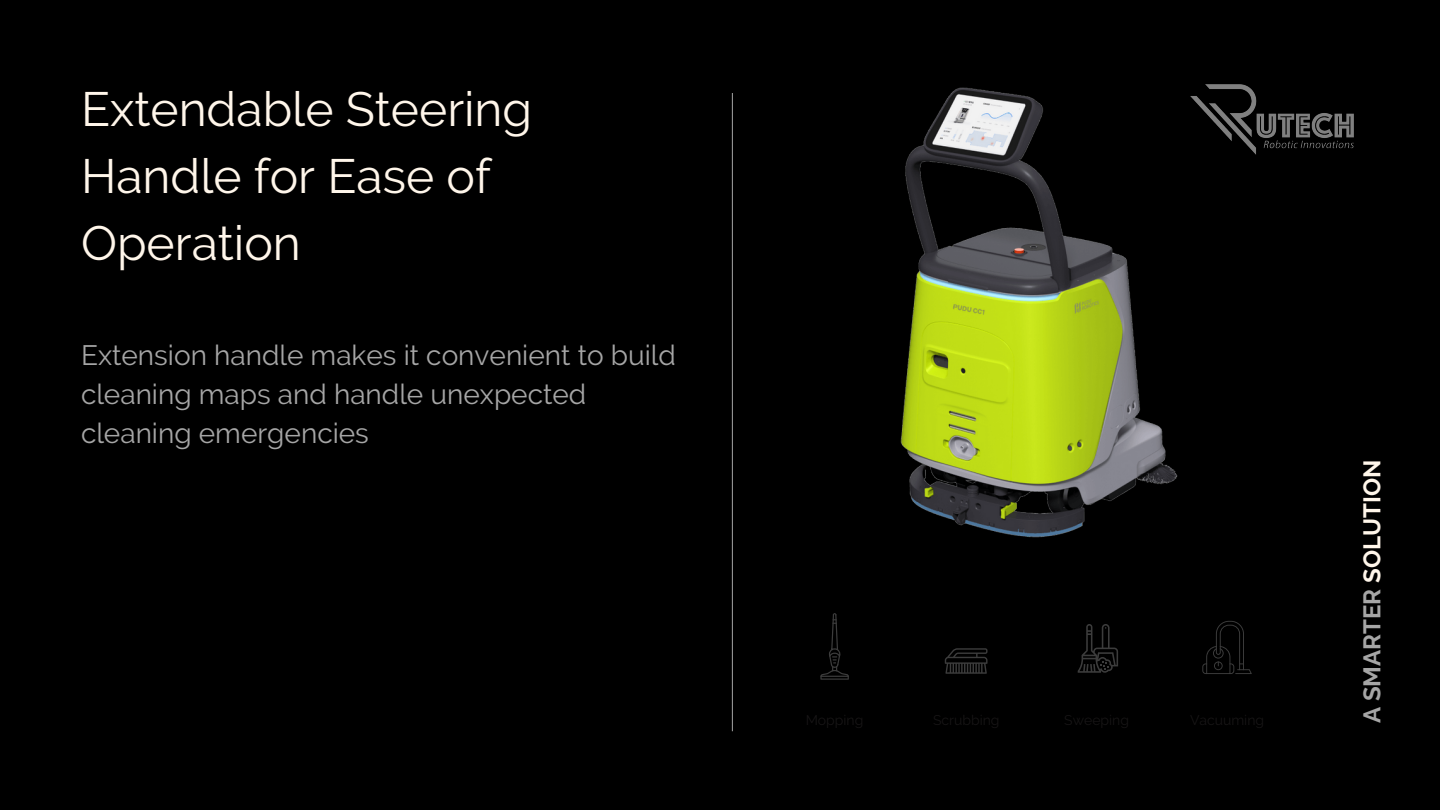
<style>
.page{position:relative;width:1440px;height:810px;background:#000}
.page>*{position:absolute;margin:0;border:0;box-sizing:border-box;transform-origin:0 0}
.t1{font:48px/66.8px "Raleway";color:#fff6ea}
.t2{font:28px/39px "Raleway";color:#a6a6a6}
.t3{font:700 24px "Raleway";color:#a6a6a6}
.s1{color:#fff6ea}
</style>
<div class="page">
<img style="left:900px;top:87px;width:277px;height:451px">
<hr style="left:732px;top:93px;width:1px;height:638px;background:#a6a6a6">
<svg style="left:1078px;top:624px;width:40px;height:49px"></svg>
<svg style="left:820px;top:613px;width:29px;height:67px"></svg>
<svg style="left:1202px;top:621px;width:50px;height:53px"></svg>
<svg style="left:945px;top:648px;width:43px;height:26px"></svg>
<img style="left:1190px;top:84px;width:164px;height:71px">
<p class="t1" style="left:81px;top:76px;width:453px">Extendable Steering<br>Handle for Ease of<br>Operation</p>
<p class="t2" style="left:81px;top:335px;width:596px">Extension handle makes it convenient to build cleaning maps and handle unexpected cleaning emergencies</p>
<p class="t3" style="left:1358px;top:723px;width:265px;rotate:-90deg">A SMARTER <span class="s1">SOLUTION</span></p>
</div>
